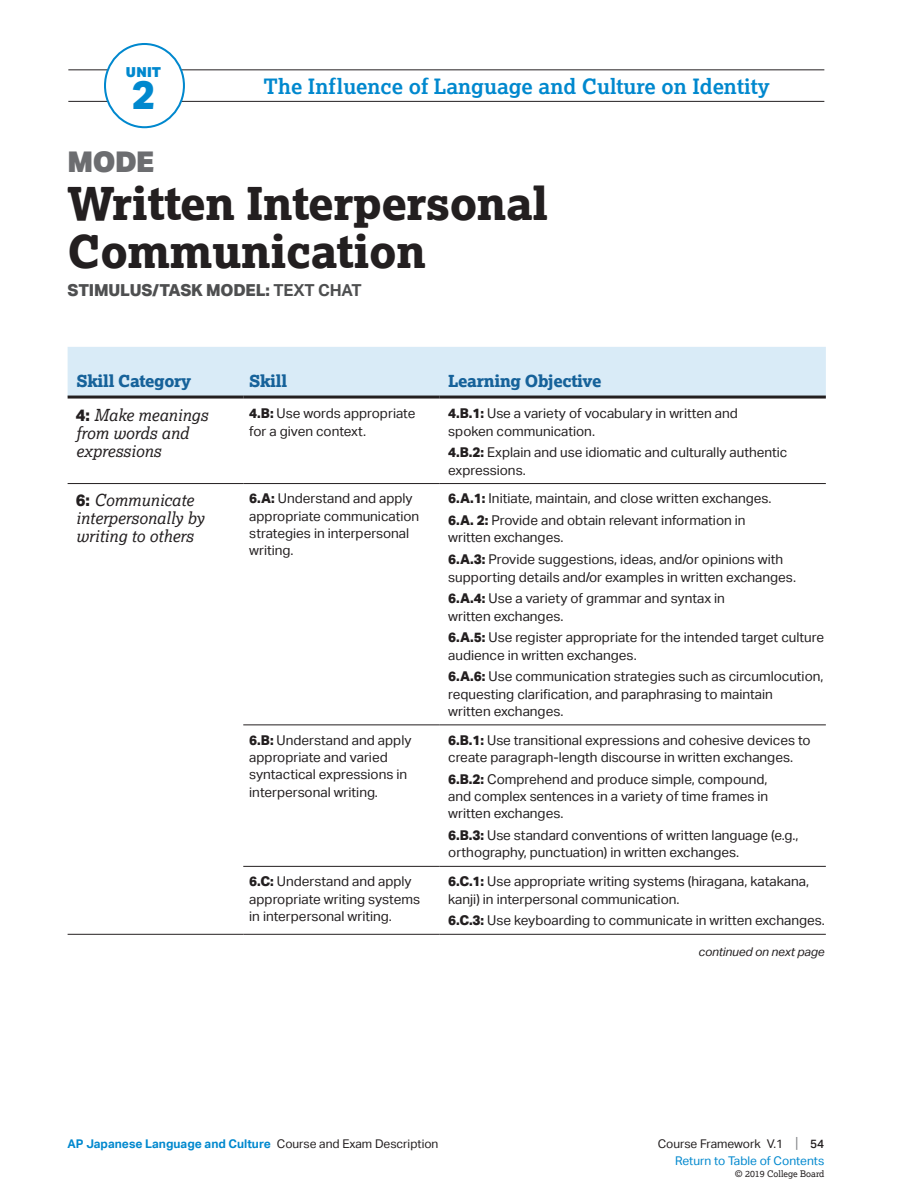
<style>
.page{position:relative;width:919px;height:1189px;background:#fff}
.page>*{position:absolute;margin:0;border:0;box-sizing:border-box;transform-origin:0 0}
.t1{font:800 45px/48px "Lexia";letter-spacing:-.01em;color:#231f20}
.t2{font:800 39.3px "Aktiv Grotesk";color:#0088ce}
.t3{font:900 28.5px "Aktiv Grotesk";color:#6c6d70}
.t4{font:700 21px "Lexia";color:#0088ce}
.t5{font:italic 16.5px/18px "Lexia";color:#231f20}
.t6{font:800 16.5px "Lexia";letter-spacing:-.02em;color:#16629a}
.t7{font:800 16.5px "Aktiv Grotesk";letter-spacing:-.015em;color:#4e4f50}
.t8{font:900 13.8px "Aktiv Grotesk";color:#0088ce}
.t9{font:13.5px/17.2px "Aktiv Grotesk";color:#231f20}
.t10{font:700 12px "Aktiv Grotesk";color:#0088ce}
.t11{font:12px/16.5px "Aktiv Grotesk";color:#0088ce}
.t12{font:italic 12px "Aktiv Grotesk";letter-spacing:-.01em;color:#231f20}
.t13{font:500 12px "Aktiv Grotesk";color:#231f20}
.t14{font:9px "Lexia";color:#231f20}
.s1{font-weight:700}
.s2{font-family:"Aktiv Grotesk";font-weight:800;font-style:normal}
.s3{font-weight:800}
.s4{font-weight:400;color:#231f20}
.s5{color:#231f20}
.s6{font-size:15px;color:#808285}
</style>
<div class="page">
<hr style="left:68px;top:70px;width:756px;height:1px;background:#231f20">
<hr style="left:68px;top:101px;width:756px;height:1px;background:#231f20">
<div style="left:105px;top:44px;width:79px;height:83px;background:#fff;border-radius:50%"></div>
<div style="left:104px;top:43px;width:81px;height:85px;border:2px solid #0088ce;border-radius:50%"></div>
<div style="left:68px;top:347px;width:757px;height:48px;background:#d9ebf7"></div>
<svg style="left:68px;top:398px;width:757px;height:1px"></svg>
<svg style="left:68px;top:484px;width:757px;height:1px"></svg>
<svg style="left:243px;top:725px;width:582px;height:1px"></svg>
<svg style="left:243px;top:866px;width:582px;height:1px"></svg>
<hr style="left:68px;top:483px;width:175px;height:1px;background:#231f20">
<hr style="left:243px;top:483px;width:196px;height:1px;background:#231f20">
<hr style="left:439px;top:483px;width:386px;height:1px;background:#231f20">
<hr style="left:243px;top:724px;width:196px;height:1px;background:#231f20">
<hr style="left:439px;top:724px;width:386px;height:1px;background:#231f20">
<hr style="left:243px;top:865px;width:196px;height:1px;background:#231f20">
<hr style="left:439px;top:865px;width:386px;height:1px;background:#231f20">
<hr style="left:68px;top:395px;width:175px;height:3px;background:#231f20">
<hr style="left:243px;top:395px;width:196px;height:3px;background:#231f20">
<hr style="left:439px;top:395px;width:386px;height:3px;background:#231f20">
<hr style="left:68px;top:933px;width:175px;height:1px;background:#231f20">
<hr style="left:243px;top:933px;width:196px;height:1px;background:#231f20">
<hr style="left:439px;top:933px;width:386px;height:1px;background:#231f20">
<p class="t8" style="left:126px;top:63px;width:37px">UNIT</p>
<h2 class="t2" style="left:132px;top:70px;width:25px">2</h2>
<h3 class="t4" style="left:263px;top:73px;width:507px">The Influence of Language and Culture on Identity</h3>
<h3 class="t3" style="left:68px;top:143px;width:88px">MODE</h3>
<h1 class="t1" style="left:68px;top:178px;width:482px">Written Interpersonal<br>Communication</h1>
<p class="t7" style="left:68px;top:280px;width:295px">STIMULUS/TASK MODEL: <span class="s1">TEXT CHAT</span></p>
<p class="t6" style="left:77px;top:370px;width:116px">Skill Category</p>
<p class="t6" style="left:249px;top:370px;width:39px">Skill</p>
<p class="t6" style="left:448px;top:370px;width:155px">Learning Objective</p>
<p class="t5" style="left:76px;top:405px;width:134px"><span class="s2">4:</span> Make meanings from words and expressions</p>
<p class="t9" style="left:249px;top:405px;width:168px"><span class="s3">4.B:</span> Use words appropriate for a given context.</p>
<p class="t9" style="left:448px;top:405px;width:291px"><span class="s3">4.B.1:</span> Use a variety of vocabulary in written and spoken communication.</p>
<p class="t9" style="left:448px;top:444px;width:340px"><span class="s3">4.B.2:</span> Explain and use idiomatic and culturally authentic expressions.</p>
<p class="t5" style="left:76px;top:490px;width:129px"><span class="s2">6:</span> Communicate interpersonally by writing to others</p>
<p class="t9" style="left:249px;top:490px;width:171px"><span class="s3">6.A:</span> Understand and apply appropriate communication strategies in interpersonal writing.</p>
<p class="t9" style="left:448px;top:488px;width:325px;line-height:21.8px"><span class="s3">6.A.1:</span> Initiate, maintain, and close written exchanges.<br><span class="s3">6.A. 2:</span> Provide and obtain relevant information in</p>
<p class="t9" style="left:448px;top:527px;width:336px;line-height:21.8px">written exchanges.<br><span class="s3">6.A.3:</span> Provide suggestions, ideas, and/or opinions with</p>
<p class="t9" style="left:448px;top:566px;width:349px;line-height:21.8px">supporting details and/or examples in written exchanges.<br><span class="s3">6.A.4:</span> Use a variety of grammar and syntax in</p>
<p class="t9" style="left:448px;top:605px;width:377px;line-height:21.8px">written exchanges.<br><span class="s3">6.A.5:</span> Use register appropriate for the intended target culture</p>
<p class="t9" style="left:448px;top:644px;width:376px;line-height:21.8px">audience in written exchanges.<br><span class="s3">6.A.6:</span> Use communication strategies such as circumlocution,</p>
<p class="t9" style="left:448px;top:685px;width:326px">requesting clarification, and paraphrasing to maintain written exchanges.</p>
<p class="t9" style="left:249px;top:731px;width:164px"><span class="s3">6.B:</span> Understand and apply appropriate and varied syntactical expressions in interpersonal writing.</p>
<p class="t9" style="left:448px;top:731px;width:364px"><span class="s3">6.B.1:</span> Use transitional expressions and cohesive devices to create paragraph-length discourse in written exchanges.</p>
<p class="t9" style="left:448px;top:770px;width:321px;text-align:justify"><span class="s3">6.B.2:</span> Comprehend and produce simple, compound, and complex sentences in a variety of time frames in written exchanges.</p>
<p class="t9" style="left:448px;top:826px;width:351px"><span class="s3">6.B.3:</span> Use standard conventions of written language (e.g., orthography, punctuation) in written exchanges.</p>
<p class="t9" style="left:249px;top:872px;width:172px"><span class="s3">6.C:</span> Understand and apply appropriate writing systems in interpersonal writing.</p>
<p class="t9" style="left:448px;top:872px;width:362px"><span class="s3">6.C.1:</span> Use appropriate writing systems (hiragana, katakana, kanji) in interpersonal communication.</p>
<p class="t9" style="left:448px;top:911px;width:378px"><span class="s3">6.C.3:</span> Use keyboarding to communicate in written exchanges.</p>
<p class="t12" style="left:698px;top:944px;width:128px">continued on next page</p>
<p class="t10" style="left:68px;top:1136px;width:372px">AP Japanese Language and Culture <span class="s4">Course and Exam Description</span></p>
<p class="t11" style="left:675px;top:1135px;width:151px;text-indent:-17px"><span class="s5">Course Framework V.1</span> <span class="s6">|<br></span>Return to Table of Contents</p>
<p class="t14" style="left:734px;top:1167px;width:91px">© 2019 College Board</p>
<p class="t13" style="left:809px;top:1136px;width:16px">54</p>
</div>
